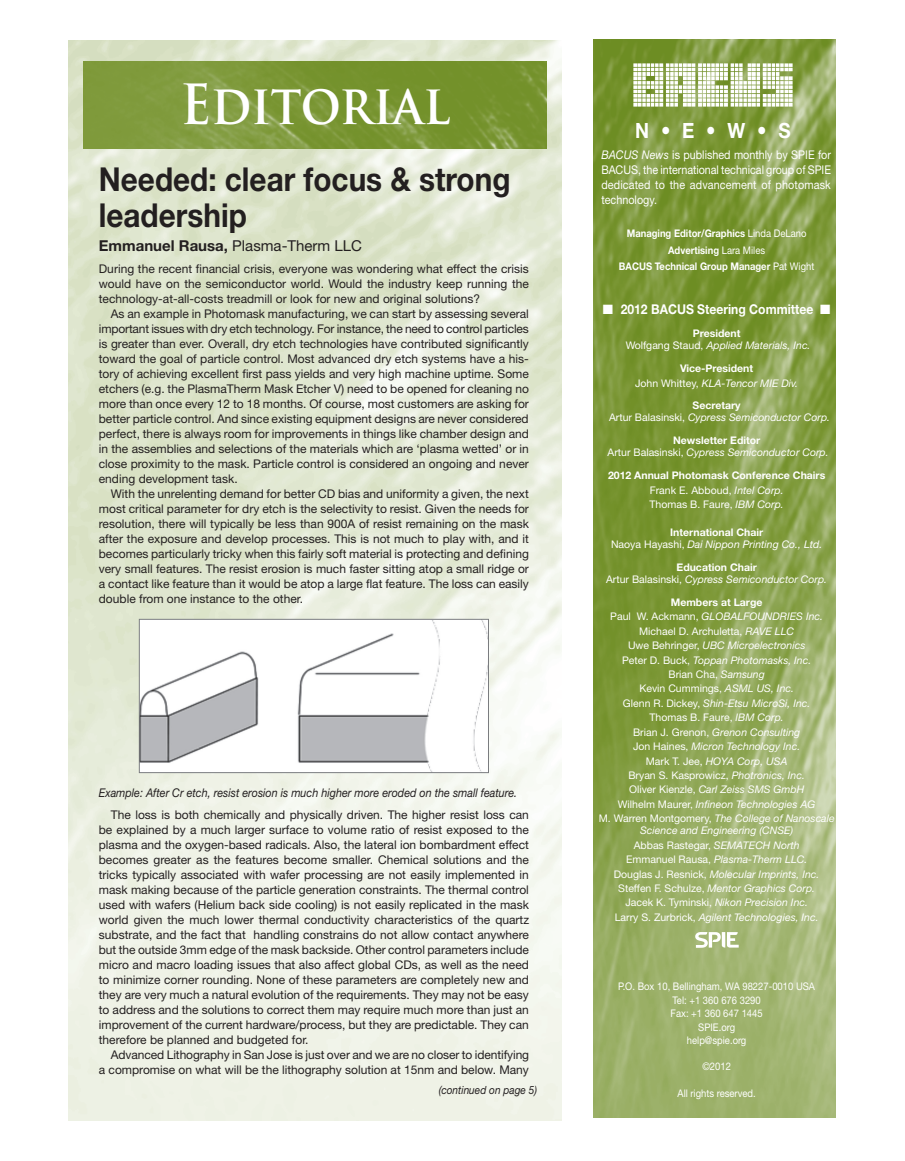
<style>
.page{position:relative;width:905px;height:1161px;background:#fff}
.page>*{position:absolute;margin:0;border:0;box-sizing:border-box;transform-origin:0 0}
.t1{font:700 54px "Trajan Pro";color:#fff;scale:.9 1}
.t2{font:700 33px/36px "Helvetica Neue";color:#231f20;scale:.9 1}
.t3{font:700 21px "Helvetica Neue";color:#fff;scale:.9 1}
.t4{font:15px "Helvetica Neue";color:#231f20}
.t5{font:700 13.5px "Helvetica Neue";color:#fff;scale:.9 1}
.t6{font:12px/15px "Helvetica Neue";color:#231f20;text-align:justify}
.t7{font:12px/15px "Helvetica Neue";letter-spacing:.01em;color:#fff;text-align:justify;scale:.9 1}
.t8{font:italic 12px "Helvetica Neue";color:#231f20;scale:.9 1}
.t9{font:italic 11.25px "Helvetica Neue";color:#231f20;scale:.9 1}
.t10{font:italic 10.5px/14.4px "Helvetica Neue";color:#fff;text-align:center}
.t11{font:10.5px/13.5px "Helvetica Neue";color:#fff;text-align:center;scale:.9 1}
.t12{font:700 10.5px/16.5px "Helvetica Neue";color:#fff;text-align:center;scale:.9 1}
.t13{font:700 10.5px/14.4px "Helvetica Neue";color:#fff;text-align:center}
.s1{font-weight:700}
.s2{font-style:italic}
.s3{font-weight:400}
.s4{font-weight:700;font-style:normal}
.s5{font-style:normal}
.s6{font-weight:400;font-style:italic}
</style>
<div class="page">
<img style="left:593px;top:39px;width:242px;height:1079px">
<img style="left:69px;top:40px;width:492px;height:1080px">
<img style="left:84px;top:61px;width:462px;height:87px">
<svg style="left:695px;top:932px;width:43px;height:16px"></svg>
<img style="left:633px;top:64px;width:159px;height:43px">
<img style="left:141px;top:621px;width:346px;height:150px">
<div style="left:139px;top:619px;width:350px;height:154px;border:1px solid #7a7c7f"></div>
<h1 class="t1" style="left:180px;top:71px;width:301px">Editorial</h1>
<h2 class="t2" style="left:99px;top:160px;width:459px">Needed: clear focus &amp; strong leadership</h2>
<p class="t4" style="left:99px;top:237px;width:265px"><span class="s1">Emmanuel Rausa,</span> Plasma-Therm LLC</p>
<p class="t6" style="left:99px;top:261px;width:431px">During the recent financial crisis, everyone was wondering what effect the crisis would have on the semiconductor world. Would the industry keep running the technology-at-all-costs treadmill or look for new and original solutions?</p>
<p class="t6" style="left:99px;top:306px;width:431px;text-indent:12px">As an example in Photomask manufacturing, we can start by assessing several important issues with dry etch technology. For instance, the need to control particles is greater than ever. Overall, dry etch technologies have contributed significantly toward the goal of particle control. Most advanced dry etch systems have a his&shy;tory of achieving excellent first pass yields and very high machine uptime. Some etchers (e.g. the PlasmaTherm Mask Etcher V) need to be opened for cleaning no more than once every 12 to 18 months. Of course, most customers are asking for better particle control. And since existing equipment designs are never considered perfect, there is always room for improvements in things like chamber design and in the assemblies and selections of the materials which are ‘plasma wetted’ or in close proximity to the mask. Particle control is considered an ongoing and never ending development task.</p>
<p class="t6" style="left:99px;top:486px;width:431px;text-indent:12px">With the unrelenting demand for better CD bias and uniformity a given, the next most critical parameter for dry etch is the selectivity to resist. Given the needs for resolution, there will typically be less than 900A of resist remaining on the mask after the exposure and develop processes. This is not much to play with, and it becomes particularly tricky when this fairly soft material is protecting and defining very small features. The resist erosion is much faster sitting atop a small ridge or a contact like feature than it would be atop a large flat feature. The loss can easily double from one instance to the other.</p>
<p class="t8" style="left:99px;top:785px;width:466px">Example: After Cr etch, resist erosion is much higher more eroded on the small feature.</p>
<p class="t6" style="left:99px;top:807px;width:432px;text-indent:12px">The loss is both chemically and physically driven. The higher resist loss can be explained by a much larger surface to volume ratio of resist exposed to the plasma and the oxygen-based radicals. Also, the lateral ion bombardment effect becomes greater as the features become smaller. Chemical solutions and the tricks typically associated with wafer processing are not easily implemented in mask making because of the particle generation constraints. The thermal control used with wafers (Helium back side cooling) is not easily replicated in the mask world given the much lower thermal conductivity characteristics of the quartz substrate, and the fact that handling constrains do not allow contact anywhere but the outside 3mm edge of the mask backside. Other control parameters include micro and macro loading issues that also affect global CDs, as well as the need to minimize corner rounding. None of these parameters are completely new and they are very much a natural evolution of the requirements. They may not be easy to address and the solutions to correct them may require much more than just an improvement of the current hardware/process, but they are predictable. They can therefore be planned and budgeted for.</p>
<p class="t6" style="left:99px;top:1047px;width:432px;text-align:right">Advanced Lithography in San Jose is just over and we are no closer to identifying<br>a compromise on what will be the lithography solution at 15nm and below. Many</p>
<p class="t9" style="left:438px;top:1083px;width:111px">(continued on page 5)</p>
<h3 class="t3" style="left:635px;top:118px;width:174px">N • E • W • S</h3>
<p class="t7" style="left:601px;top:148px;width:257px"><span class="s2">BACUS News</span> is published monthly by SPIE for BACUS, the international technical group of SPIE dedicated to the advancement of photomask technology.</p>
<p class="t12" style="left:619px;top:225px;width:219px">Managing Editor/Graphics <span class="s3">Linda DeLano<br></span>Advertising <span class="s3">Lara Miles<br></span>BACUS Technical Group Manager <span class="s3">Pat Wight</span></p>
<p class="t5" style="left:603px;top:301px;width:254px">■ 2012 BACUS Steering Committee ■</p>
<p class="t10" style="left:625px;top:327px;width:186px;line-height:12px"><span class="s4">President<br></span><span class="s5">Wolfgang Staud,</span> Applied Materials, Inc.</p>
<p class="t10" style="left:635px;top:361px;width:164px"><span class="s4">Vice-President<br></span><span class="s5">John Whittey,</span> KLA-Tencor MIE Div.</p>
<p class="t10" style="left:609px;top:400px;width:222px;line-height:12px"><span class="s4">Secretary<br></span><span class="s5">Artur Balasinski,</span> Cypress Semiconductor Corp.</p>
<p class="t10" style="left:607px;top:434px;width:222px;line-height:12px"><span class="s4">Newsletter Editor<br></span><span class="s5">Artur Balasinski,</span> Cypress Semiconductor Corp.</p>
<p class="t13" style="left:608px;top:468px;width:219px">2012 Annual Photomask Conference Chairs<br><span class="s3">Frank E. Abboud,</span> <span class="s6">Intel Corp.<br></span><span class="s3">Thomas B. Faure,</span> <span class="s6">IBM Corp.</span></p>
<p class="t10" style="left:611px;top:526px;width:213px;line-height:12px"><span class="s4">International Chair<br></span><span class="s5">Naoya Hayashi,</span> Dai Nippon Printing Co., Ltd.</p>
<p class="t10" style="left:606px;top:561px;width:222px;line-height:12px"><span class="s4">Education Chair<br></span><span class="s5">Artur Balasinski,</span> Cypress Semiconductor Corp.</p>
<p class="t10" style="left:598px;top:595px;width:237px"><span class="s4">Members at Large<br></span><span class="s5">Paul W. Ackmann,</span> GLOBALFOUNDRIES Inc.<br><span class="s5">Michael D. Archuletta,</span> RAVE LLC<br><span class="s5">Uwe Behringer,</span> UBC Microelectronics<br><span class="s5">Peter D. Buck,</span> Toppan Photomasks, Inc.<br><span class="s5">Brian Cha,</span> Samsung<br><span class="s5">Kevin Cummings,</span> ASML US, Inc.<br><span class="s5">Glenn R. Dickey,</span> Shin-Etsu MicroSi, Inc.<br><span class="s5">Thomas B. Faure,</span> IBM Corp.<br><span class="s5">Brian J. Grenon,</span> Grenon Consulting<br><span class="s5">Jon Haines,</span> Micron Technology Inc.<br><span class="s5">Mark T. Jee,</span> HOYA Corp, USA<br><span class="s5">Bryan S. Kasprowicz,</span> Photronics, Inc.<br><span class="s5">Oliver Kienzle,</span> Carl Zeiss SMS GmbH<br><span class="s5">Wilhelm Maurer,</span> Infineon Technologies AG<br><span class="s5">M. Warren Montgomery,</span> The College of Nanoscale</p>
<p class="t10" style="left:614px;top:823px;width:207px">Science and Engineering (CNSE)<br><span class="s5">Abbas Rastegar,</span> SEMATECH North <span class="s5">Emmanuel Rausa,</span> Plasma-Therm LLC.<br><span class="s5">Douglas J. Resnick,</span> Molecular Imprints, Inc.<br><span class="s5">Steffen F. Schulze,</span> Mentor Graphics Corp.<br><span class="s5">Jacek K. Tyminski,</span> Nikon Precision Inc.<br><span class="s5">Larry S. Zurbrick,</span> Agilent Technologies, Inc.</p>
<p class="t11" style="left:618px;top:980px;width:220px">P.O. Box 10, Bellingham, WA 98227-0010 USA<br>Tel: +1 360 676 3290<br>Fax: +1 360 647 1445<br>SPIE.org<br>help@spie.org</p>
<p class="t11" style="left:702px;top:1059px;width:33px">©2012</p>
<p class="t11" style="left:677px;top:1086px;width:88px">All rights reserved.</p>
</div>
